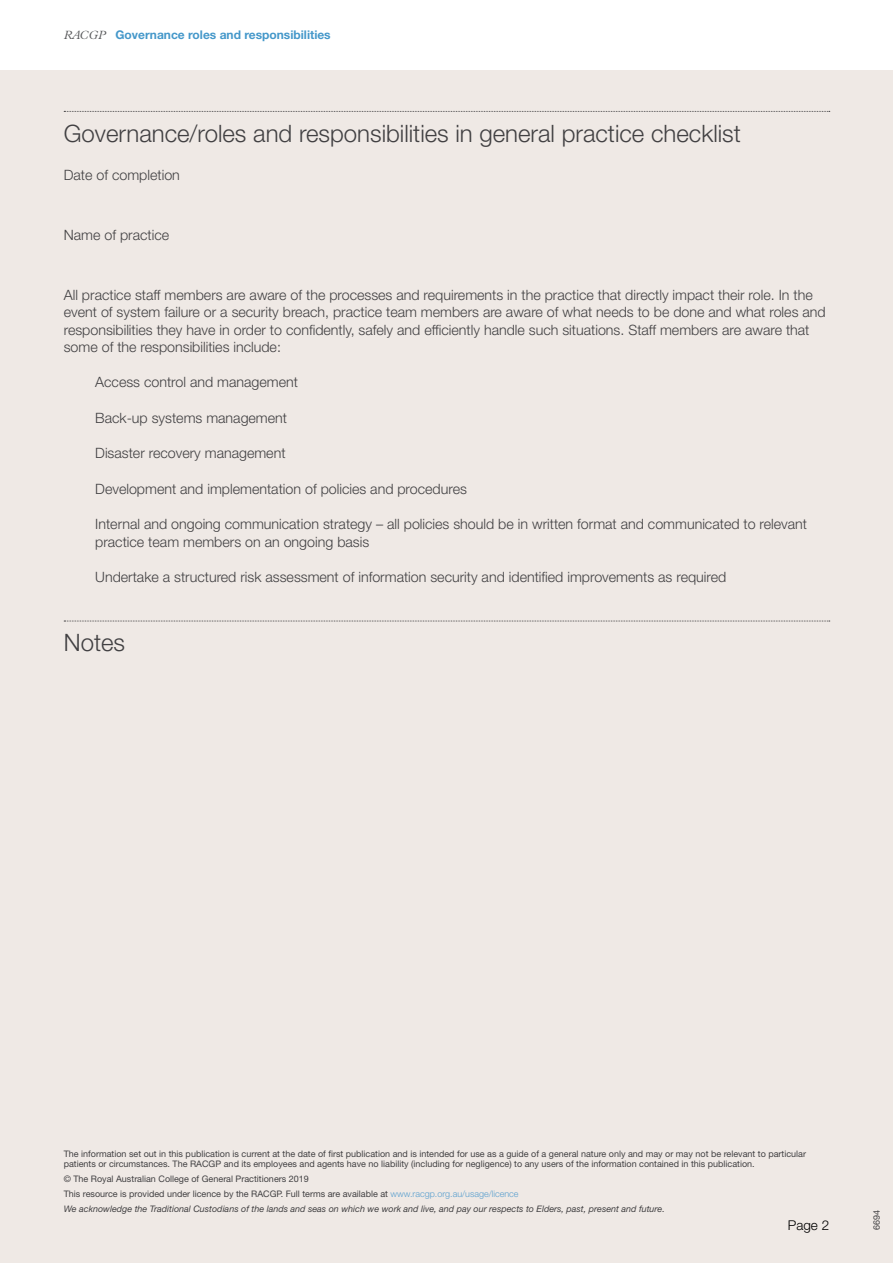
<style>
.page{position:relative;width:893px;height:1263px;background:#fff}
.page>*{position:absolute;margin:0;border:0;box-sizing:border-box;transform-origin:0 0}
.t1{font:300 24px "Helvetica Neue LT Std";color:#414042}
.t2{font:300 14.25px/17.2px "Helvetica Neue LT Std";color:#414042}
.t3{font:300 13.5px "Helvetica Neue LT Std";color:#000}
.t4{font:700 12px "Helvetica Neue LT Std";color:#4598ca}
.t5{font:9px/10.5px "Helvetica Neue LT Std";color:#414042}
.t6{font:italic 9px/14.7px "Helvetica Neue LT Std";color:#414042}
.s1{font-family:"Plantin MT Std";font-weight:300;font-style:italic;color:#58595b}
.s2{font-style:normal}
.s3{font-weight:300;font-style:normal;color:#5a9fce}
</style>
<div class="page">
<div style="left:0;top:70px;width:893px;height:1193px;background:#efe9e5"></div>
<svg style="left:64px;top:111px;width:766px;height:1px"></svg>
<svg style="left:64px;top:621px;width:766px;height:1px"></svg>
<p class="t4" style="left:64px;top:28px;width:268px"><span class="s1">RACGP</span> Governance roles and responsibilities</p>
<h1 class="t1" style="left:64px;top:118px;width:679px">Governance/roles and responsibilities in general practice checklist</h1>
<p class="t2" style="left:64px;top:166px;width:118px">Date of completion</p>
<p class="t2" style="left:64px;top:226px;width:107px">Name of practice</p>
<p class="t2" style="left:64px;top:286px;width:763px">All practice staff members are aware of the processes and requirements in the practice that directly impact their role. In the event of system failure or a security breach, practice team members are aware of what needs to be done and what roles and responsibilities they have in order to confidently, safely and efficiently handle such situations. Staff members are aware that some of the responsibilities include:</p>
<p class="t2" style="left:95px;top:373px;width:204px">Access control and management</p>
<p class="t2" style="left:95px;top:409px;width:193px">Back-up systems management</p>
<p class="t2" style="left:95px;top:444px;width:192px">Disaster recovery management</p>
<p class="t2" style="left:95px;top:480px;width:373px">Development and implementation of policies and procedures</p>
<p class="t2" style="left:95px;top:515px;width:713px">Internal and ongoing communication strategy – all policies should be in written format and communicated to relevant practice team members on an ongoing basis</p>
<p class="t2" style="left:95px;top:568px;width:633px">Undertake a structured risk assessment of information security and identified improvements as required</p>
<h1 class="t1" style="left:64px;top:628px;width:63px">Notes</h1>
<p class="t5" style="left:64px;top:1148px;width:744px">The information set out in this publication is current at the date of first publication and is intended for use as a guide of a general nature only and may or may not be relevant to particular patients or circumstances. The RACGP and its employees and agents have no liability (including for negligence) to any users of the information contained in this publication.</p>
<p class="t6" style="left:64px;top:1171px;width:603px"><span class="s2">© The Royal Australian College of General Practitioners 2019<br>This resource is provided under licence by the RACGP. Full terms are available at</span> <span class="s3">www.racgp.org.au/usage/licence<br></span>We acknowledge the Traditional Custodians of the lands and seas on which we work and live, and pay our respects to Elders, past, present and future.</p>
<p class="t3" style="left:788px;top:1217px;width:43px">Page 2</p>
<p class="t5" style="left:871px;top:1229px;width:22px;rotate:-90deg">6694</p>
</div>
